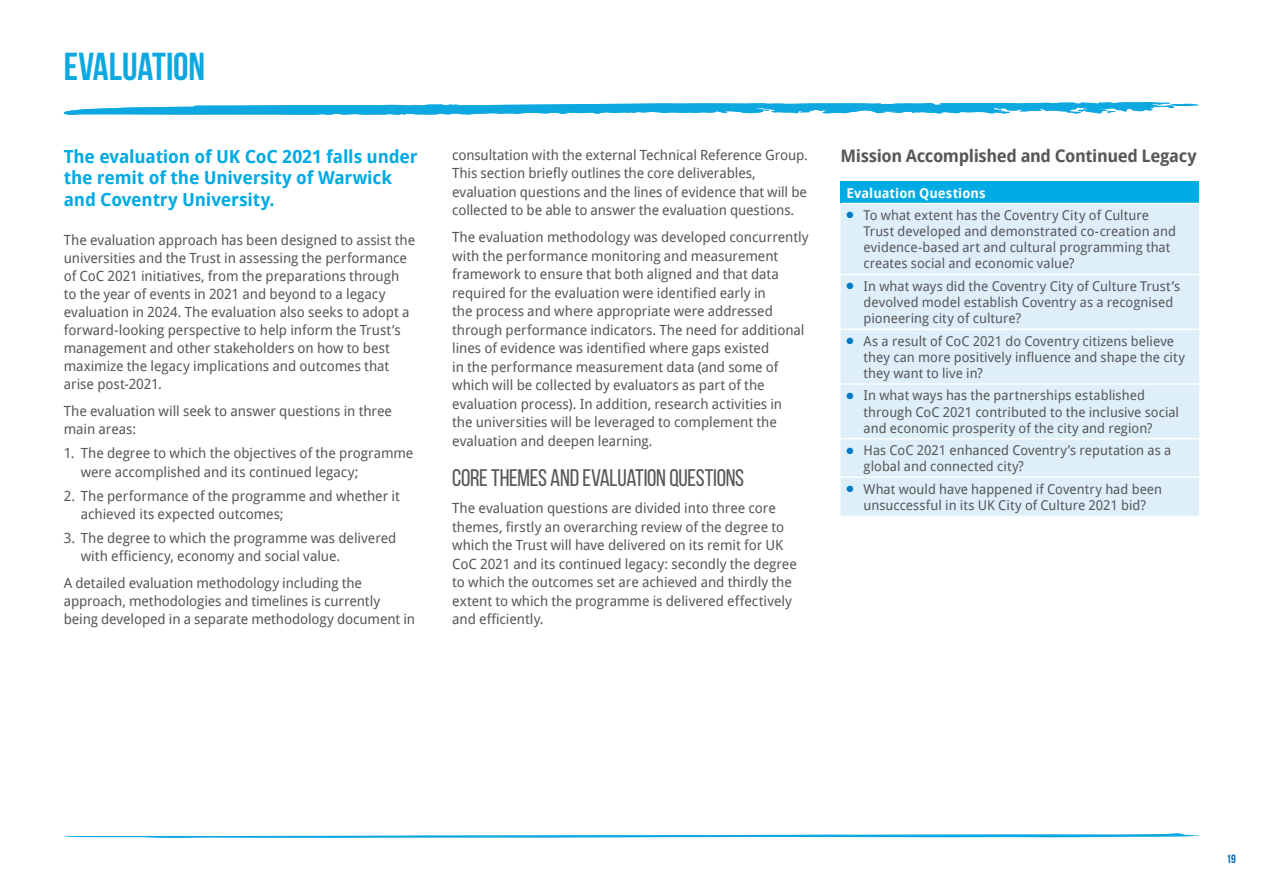
<style>
.page{position:relative;width:1263px;height:893px;background:#fff}
.page>*{position:absolute;margin:0;border:0;box-sizing:border-box;transform-origin:0 0}
.t1{font:700 39px "Bebas Neue";letter-spacing:-.005em;color:#0ea8e1}
.t2{font:24px "Bebas Neue";letter-spacing:-.01em;color:#57585a}
.t3{font:700 18px/21.6px "Droid Sans";letter-spacing:-.01em;color:#00aae3}
.t4{font:700 17.25px "Droid Sans";letter-spacing:-.025em;color:#57585a}
.t5{font:14.1px/18.5px "Droid Sans";letter-spacing:-.005em;color:#57585a}
.t6{font:13.5px/16.2px "Droid Sans";color:#57585a}
.t7{font:700 13.5px "Droid Sans";color:#fff}
.t8{font:700 12px "Bebas Neue";color:#0167b4}
.s1{color:#007ac2}
</style>
<div class="page">
<svg style="left:64px;top:833px;width:1136px;height:5px"></svg>
<svg style="left:63px;top:102px;width:1136px;height:13px"></svg>
<div style="left:840px;top:181px;width:359px;height:23px;background:#00aae3"></div>
<div style="left:840px;top:204px;width:359px;height:312px;background:#deeff9"></div>
<hr style="left:840px;top:203px;width:359px;height:1px;background:#fff">
<hr style="left:840px;top:274px;width:359px;height:1px;background:#fff">
<hr style="left:840px;top:328px;width:359px;height:2px;background:#fff">
<hr style="left:840px;top:383px;width:359px;height:2px;background:#fff">
<hr style="left:840px;top:438px;width:359px;height:1px;background:#fff">
<hr style="left:840px;top:476px;width:359px;height:2px;background:#fff">
<h1 class="t1" style="left:64px;top:45px;width:143px">EVALUATION</h1>
<p class="t3" style="left:64px;top:145px;width:355px">The evaluation of UK CoC 2021 falls under the remit of the University of Warwick and Coventry University.</p>
<p class="t5" style="left:64px;top:231px;width:353px;line-height:18px">The evaluation approach has been designed to assist the universities and the Trust in assessing the performance of CoC 2021 initiatives, from the preparations through to the year of events in 2021 and beyond to a legacy evaluation in 2024. The evaluation also seeks to adopt a forward-looking perspective to help inform the Trust’s management and other stakeholders on how to best maximize the legacy implications and outcomes that arise post-2021.</p>
<p class="t5" style="left:64px;top:402px;width:330px;line-height:18px">The evaluation will seek to answer questions in three main areas:</p>
<p class="t5" style="left:81px;top:444px;width:334px;line-height:18px;text-indent:-17px">1. The degree to which the objectives of the programme were accomplished and its continued legacy;</p>
<p class="t5" style="left:81px;top:487px;width:321px;line-height:18px;text-indent:-17px">2. The performance of the programme and whether it achieved its expected outcomes;</p>
<p class="t5" style="left:81px;top:529px;width:317px;line-height:18px;text-indent:-17px">3. The degree to which the programme was delivered with efficiency, economy and social value.</p>
<p class="t5" style="left:64px;top:574px;width:353px;line-height:18px">A detailed evaluation methodology including the approach, methodologies and timelines is currently being developed in a separate methodology document in</p>
<p class="t5" style="left:452px;top:145px;width:357px">consultation with the external Technical Reference Group.<br>This section briefly outlines the core deliverables, evaluation questions and the lines of evidence that will be collected to be able to answer the evaluation questions.</p>
<p class="t5" style="left:452px;top:228px;width:358px">The evaluation methodology was developed concurrently with the performance monitoring and measurement framework to ensure that both aligned and that data required for the evaluation were identified early in<br>the process and where appropriate were addressed through performance indicators. The need for additional lines of evidence was identified where gaps existed<br>in the performance measurement data (and some of which will be collected by evaluators as part of the evaluation process). In addition, research activities in<br>the universities will be leveraged to complement the evaluation and deepen learning.</p>
<h2 class="t2" style="left:452px;top:465px;width:294px">CORE THEMES AND EVALUATION QUESTIONS</h2>
<p class="t5" style="left:452px;top:499px;width:346px">The evaluation questions are divided into three core themes, firstly an overarching review of the degree to which the Trust will have delivered on its remit for UK CoC 2021 and its continued legacy: secondly the degree to which the outcomes set are achieved and thirdly the extent to which the programme is delivered effectively and efficiently.</p>
<p class="t4" style="left:840px;top:145px;width:358px">Mission Accomplished and Continued Legacy</p>
<p class="t7" style="left:846px;top:184px;width:141px">Evaluation Questions</p>
<p class="t6" style="left:863px;top:207px;width:314px;text-indent:-17px"><span class="s1">●</span> To what extent has the Coventry City of Culture Trust developed and demonstrated co-creation and evidence-based art and cultural programming that creates social and economic value?</p>
<p class="t6" style="left:863px;top:278px;width:318px;text-indent:-17px"><span class="s1">●</span> In what ways did the Coventry City of Culture Trust’s devolved model establish Coventry as a recognised pioneering city of culture?</p>
<p class="t6" style="left:863px;top:333px;width:323px;text-indent:-17px"><span class="s1">●</span> As a result of CoC 2021 do Coventry citizens believe they can more positively influence and shape the city they want to live in?</p>
<p class="t6" style="left:863px;top:387px;width:317px;text-indent:-17px"><span class="s1">●</span> In what ways has the partnerships established through CoC 2021 contributed to the inclusive social and economic prosperity of the city and region?</p>
<p class="t6" style="left:863px;top:442px;width:309px;text-indent:-17px"><span class="s1">●</span> Has CoC 2021 enhanced Coventry’s reputation as a global and connected city?</p>
<p class="t6" style="left:846px;top:481px;width:317px;text-align:center"><span class="s1">●</span> What would have happened if Coventry had been unsuccessful in its UK City of Culture 2021 bid?</p>
<p class="t8" style="left:1226px;top:852px;width:11px">19</p>
</div>
